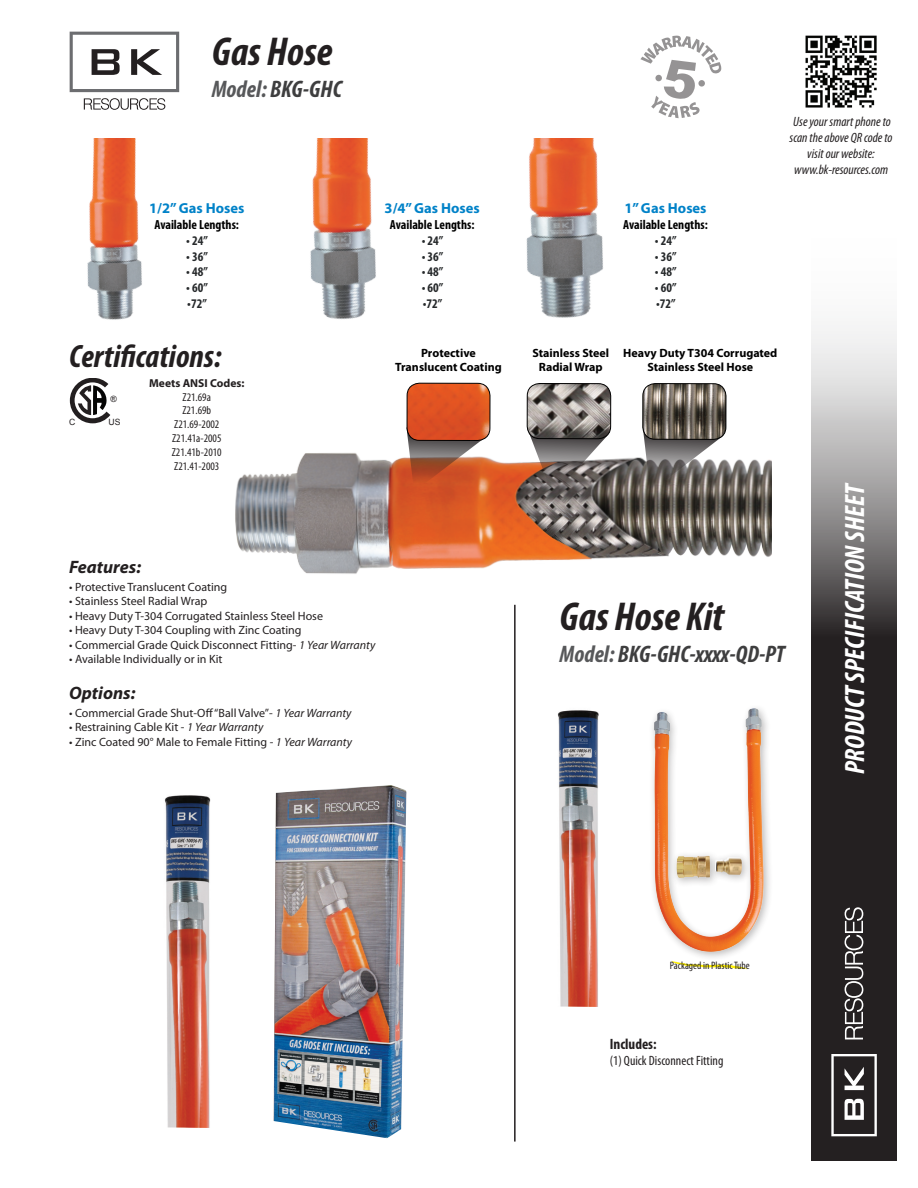
<style>
.page{position:relative;width:918px;height:1188px;background:#fff}
.page>*{position:absolute;margin:0;border:0;box-sizing:border-box;transform-origin:0 0}
.t1{font:italic 700 condensed 40.5px "Myriad Pro";color:#231f20}
.t2{font:italic 700 condensed 32.4px "Myriad Pro";color:#231f20}
.t3{font:italic 700 condensed 28.05px "Myriad Pro";letter-spacing:-.005em;color:#fff}
.t4{font:italic 700 condensed 24px "Myriad Pro";color:#3e3e3f}
.t5{font:italic 700 18px "Myriad Pro";color:#231f20}
.t6{font:700 condensed 15px "Myriad Pro";color:#231f20}
.t7{font:700 14.55px "Myriad Pro";color:#0082c8}
.t8{font:italic condensed 13.5px/16.2px "Myriad Pro";color:#231f20;text-align:center}
.t9{font:condensed 13.5px "Myriad Pro";color:#231f20}
.t10{font:700 condensed 13.2px "Myriad Pro";color:#26292b}
.t11{font:700 condensed 13.2px "Myriad Pro";color:#000}
.t12{font:12px "Myriad Pro";color:#231f20}
.t13{font:700 12px/14.4px "Myriad Pro";color:#000;text-align:center}
.t14{font:condensed 11.55px/13.8px "Myriad Pro";color:#231f20;text-align:center}
.t15{font:700 11.55px "Myriad Pro";color:#231f20}
.t16{font:condensed 10.8px "Myriad Pro";color:#231f20}
.t17{font:8.7px "Arial";color:#231f20}
.s1{color:#57585a}
.s2{font-style:italic}
</style>
<div class="page">
<svg style="left:811px;top:325px;width:86px;height:836px;background:#565354"></svg>
<svg style="left:845px;top:907px;width:18px;height:132px"></svg>
<svg style="left:831px;top:1054px;width:46px;height:82px"></svg>
<img style="left:805px;top:36px;width:72px;height:71px">
<img style="left:87px;top:138px;width:55px;height:182px">
<img style="left:310px;top:138px;width:66px;height:181px">
<img style="left:526px;top:138px;width:77px;height:180px">
<svg style="left:70px;top:378px;width:40px;height:45px"></svg>
<img style="left:235px;top:453px;width:537px;height:121px">
<svg style="left:407px;top:441px;width:82px;height:42px;background:#ae6c53"></svg>
<svg style="left:527px;top:439px;width:83px;height:44px;background:#877d79"></svg>
<svg style="left:643px;top:439px;width:83px;height:44px;background:#858280"></svg>
<img style="left:407px;top:383px;width:83px;height:58px">
<div style="left:407px;top:383px;width:83px;height:58px;border:1px solid #000;border-radius:13px"></div>
<img style="left:527px;top:383px;width:84px;height:56px">
<div style="left:527px;top:383px;width:84px;height:56px;border:1px solid #000;border-radius:13px"></div>
<img style="left:643px;top:384px;width:83px;height:55px">
<div style="left:642px;top:383px;width:84px;height:57px;border:1px solid #000;border-radius:13px"></div>
<hr style="left:514px;top:605px;width:2px;height:537px;background:#231f20">
<img style="left:274px;top:785px;width:133px;height:353px">
<img style="left:164px;top:795px;width:47px;height:332px">
<img style="left:557px;top:710px;width:42px;height:296px">
<svg style="left:84px;top:98px;width:81px;height:12px"></svg>
<svg style="left:70px;top:32px;width:109px;height:60px"></svg>
<svg style="left:672px;top:961px;width:75px;height:8px"></svg>
<img style="left:652px;top:708px;width:118px;height:250px">
<div style="left:671px;top:851px;width:49px;height:36px;background:#231f20;opacity:.3"></div>
<img style="left:676px;top:856px;width:34px;height:22px">
<div style="left:710px;top:852px;width:42px;height:32px;background:#231f20;opacity:.3"></div>
<img style="left:715px;top:857px;width:27px;height:18px">
<svg style="left:640px;top:36px;width:81px;height:82px"></svg>
<h1 class="t1" style="left:212px;top:26px;width:122px">Gas Hose</h1>
<h3 class="t4" style="left:212px;top:74px;width:132px"><span class="s1">Model:</span> BKG-GHC</h3>
<p class="t7" style="left:149px;top:199px;width:97px">1/2” Gas Hoses</p>
<p class="t11" style="left:155px;top:216px;width:86px">Available Lengths:</p>
<p class="t10" style="left:186px;top:232px;width:23px">• 24”</p>
<p class="t10" style="left:186px;top:248px;width:23px">• 36”</p>
<p class="t10" style="left:186px;top:264px;width:23px">• 48”</p>
<p class="t10" style="left:186px;top:280px;width:23px">• 60”</p>
<p class="t10" style="left:187px;top:295px;width:21px">•72”</p>
<h2 class="t2" style="left:69px;top:336px;width:154px">Certifications:</h2>
<p class="t17" style="left:110px;top:393px;width:8px">®</p>
<p class="t17" style="left:69px;top:416px;width:8px">C</p>
<p class="t17" style="left:109px;top:416px;width:14px">US</p>
<p class="t15" style="left:149px;top:375px;width:97px">Meets ANSI Codes:</p>
<p class="t14" style="left:172px;top:390px;width:51px">Z21.69a<br>Z21.69b<br>Z21.69-2002<br>Z21.41a-2005<br>Z21.41b-2010<br>Z21.41-2003</p>
<p class="t7" style="left:385px;top:199px;width:97px">3/4” Gas Hoses</p>
<p class="t11" style="left:390px;top:216px;width:86px">Available Lengths:</p>
<p class="t10" style="left:422px;top:232px;width:23px">• 24”</p>
<p class="t10" style="left:422px;top:248px;width:23px">• 36”</p>
<p class="t10" style="left:422px;top:264px;width:23px">• 48”</p>
<p class="t10" style="left:422px;top:280px;width:23px">• 60”</p>
<p class="t10" style="left:423px;top:295px;width:21px">•72”</p>
<p class="t13" style="left:395px;top:345px;width:108px">Protective<br>Translucent Coating</p>
<h3 class="t5" style="left:69px;top:555px;width:73px">Features:</h3>
<p class="t12" style="left:69px;top:580px;width:160px">• Protective Translucent Coating</p>
<p class="t12" style="left:69px;top:594px;width:140px">• Stainless Steel Radial Wrap</p>
<p class="t12" style="left:69px;top:608px;width:255px">• Heavy Duty T-304 Corrugated Stainless Steel Hose</p>
<p class="t12" style="left:69px;top:623px;width:234px">• Heavy Duty T-304 Coupling with Zinc Coating</p>
<p class="t12" style="left:69px;top:637px;width:308px">• Commercial Grade Quick Disconnect Fitting- <span class="s2">1 Year Warranty</span></p>
<p class="t12" style="left:69px;top:652px;width:155px">• Available Individually or in Kit</p>
<h3 class="t5" style="left:69px;top:681px;width:68px">Options:</h3>
<p class="t12" style="left:69px;top:706px;width:284px">• Commercial Grade Shut-Off “Ball Valve”- <span class="s2">1 Year Warranty</span></p>
<p class="t12" style="left:69px;top:720px;width:196px">• Restraining Cable Kit - <span class="s2">1 Year Warranty</span></p>
<p class="t12" style="left:69px;top:734px;width:285px">• Zinc Coated 90° Male to Female Fitting - <span class="s2">1 Year Warranty</span></p>
<p class="t7" style="left:624px;top:199px;width:84px">1” Gas Hoses</p>
<p class="t11" style="left:623px;top:216px;width:86px">Available Lengths:</p>
<p class="t10" style="left:655px;top:232px;width:23px">• 24”</p>
<p class="t10" style="left:655px;top:248px;width:23px">• 36”</p>
<p class="t10" style="left:655px;top:264px;width:23px">• 48”</p>
<p class="t10" style="left:655px;top:280px;width:23px">• 60”</p>
<p class="t10" style="left:656px;top:295px;width:21px">•72”</p>
<p class="t8" style="left:790px;top:113px;width:105px">Use your smart phone to scan the above QR code to visit our website: www.bk-resources.com</p>
<p class="t13" style="left:532px;top:345px;width:78px">Stainless Steel<br>Radial Wrap</p>
<p class="t13" style="left:623px;top:345px;width:156px">Heavy Duty T304 Corrugated<br>Stainless Steel Hose</p>
<h1 class="t1" style="left:559px;top:591px;width:166px">Gas Hose Kit</h1>
<h3 class="t4" style="left:559px;top:639px;width:227px"><span class="s1">Model:</span> BKG-GHC-xxxx-QD-PT</h3>
<h3 class="t3" style="left:837px;top:774px;width:293px;rotate:-90deg">PRODUCT SPECIFICATION SHEET</h3>
<p class="t16" style="left:670px;top:959px;width:81px">Packaged in Plastic Tube</p>
<p class="t6" style="left:610px;top:1035px;width:48px">Includes:</p>
<p class="t9" style="left:610px;top:1053px;width:115px">(1) Quick Disconnect Fitting</p>
</div>
